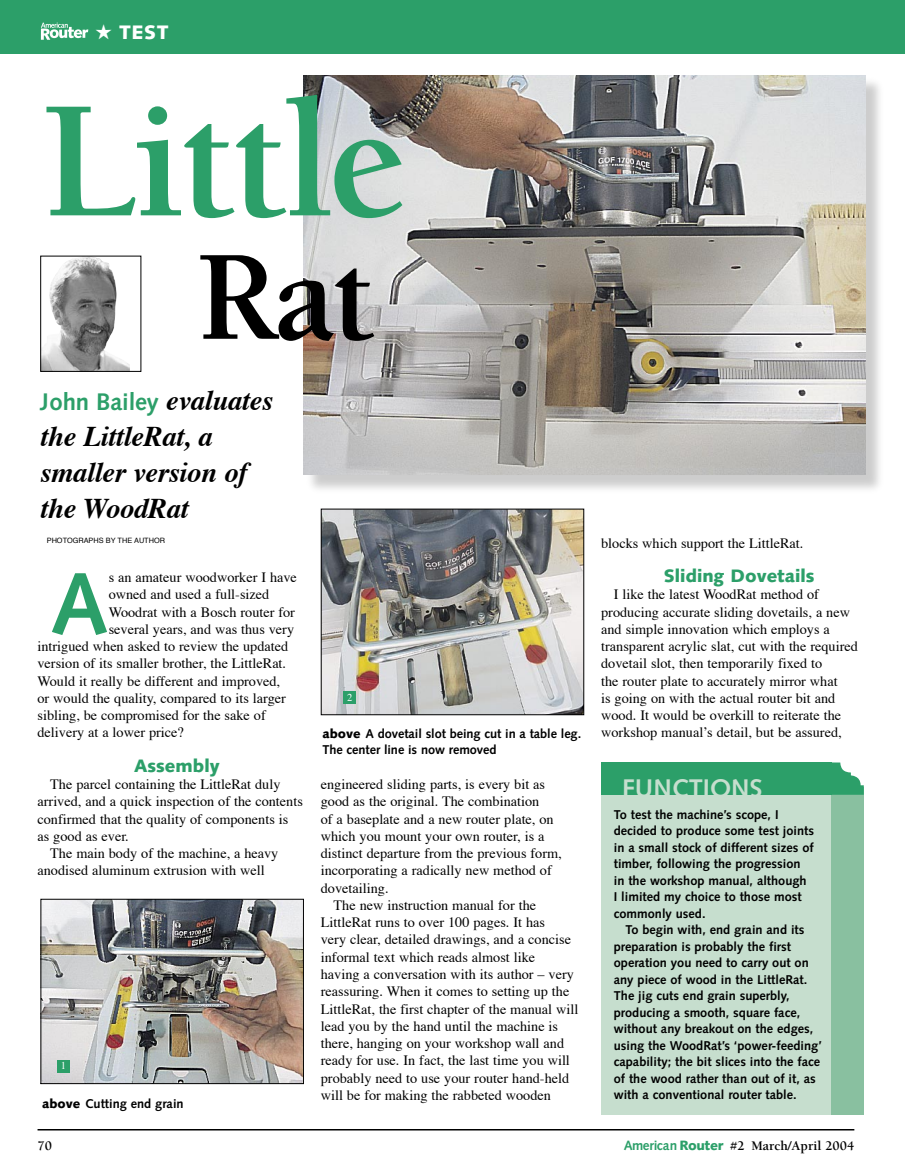
<style>
.page{position:relative;width:905px;height:1175px;background:#fff}
.page>*{position:absolute;margin:0;border:0;box-sizing:border-box;transform-origin:0 0}
.heading{font:700 171px "Berkeley";letter-spacing:-.03em;color:#2c9f69}
.heading-2{font:700 131.55px "Berkeley";color:#000}
.copy_indent{font:700 87.6px "Syntax";color:#2c9f69}
.intro{font:italic 700 28.5px/36px "Times";letter-spacing:-.01em;color:#000}
.box_heading{font:700 25.5px "Syntax";color:#c6dece}
.intro-2{font:700 24px "Syntax";letter-spacing:-.01em;color:#2c9f69}
.t1{font:900 19.5px "Syntax";color:#fff}
.copy_indent-2{font:900 18px "Syntax";color:#2c9f69}
.copy_indent-3{font:14.25px/17.2px "Times";color:#000}
.t2{font:700 13.5px "Berkeley";color:#000}
.Side_bar_text{font:700 12.75px/16.5px "Syntax";color:#000}
.Captions{font:700 12.75px/16.5px "Syntax";letter-spacing:-.005em;color:#000}
.t3{font:10.5px "Times";color:#fff}
.t4{font:7.35px "Helvetica";color:#000}
.s1{font-family:"Times";font-style:italic;font-size:28.5px;color:#000}
.s2{font-weight:900}
.s3{font-family:"Syntax";color:#2c9f69}
.s4{font-family:"Syntax";font-weight:900;color:#2c9f69}
</style>
<div class="page">
<hr style="left:38px;top:1129px;width:816px;height:1px;background:#000">
<div style="left:0;top:0;width:904px;height:54px;background:#2c9f69"></div>
<svg style="left:41px;top:23px;width:47px;height:17px"></svg>
<img style="left:42px;top:258px;width:88px;height:111px">
<div style="left:305px;top:76px;width:580px;height:418px;background:#000;opacity:.2"></div>
<img style="left:304px;top:75px;width:562px;height:399px">
<div style="left:601px;top:787px;width:239px;height:327px;background:#c6dece"></div>
<div style="left:831px;top:787px;width:32px;height:327px;background:#89c0a0"></div>
<div style="left:601px;top:762px;width:230px;height:32px;background:#2c9f69"></div>
<svg style="left:831px;top:762px;width:32px;height:32px"></svg>
<img style="left:43px;top:900px;width:259px;height:182px">
<div style="left:41px;top:898px;width:263px;height:186px;border:1px solid #000"></div>
<div style="left:57px;top:1060px;width:13px;height:12px;background:#2c9f69"></div>
<img style="left:323px;top:510px;width:259px;height:203px">
<div style="left:321px;top:508px;width:263px;height:207px;border:1px solid #000"></div>
<div style="left:343px;top:691px;width:13px;height:13px;background:#2c9f69"></div>
<p class="t1" style="left:95px;top:20px;width:75px">★ TEST</p>
<p class="heading" style="left:41px;top:70px;width:368px">Little</p>
<p class="heading-2" style="left:196px;top:227px;width:181px">Rat</p>
<p class="intro-2" style="left:40px;top:388px;width:234px">John Bailey <span class="s1">evaluates</span></p>
<p class="intro" style="left:40px;top:420px;width:209px">the LittleRat, a smaller version of the WoodRat</p>
<p class="t4" style="left:47px;top:535px;width:120px">PHOTOGRAPHS BY THE AUTHOR</p>
<p class="copy_indent" style="left:50px;top:553px;width:60px">A</p>
<p class="copy_indent-3" style="left:109px;top:569px;width:190px">s an amateur woodworker I have</p>
<p class="copy_indent-3" style="left:109px;top:587px;width:162px">owned and used a full-sized</p>
<p class="copy_indent-3" style="left:109px;top:604px;width:188px">Woodrat with a Bosch router for</p>
<p class="copy_indent-3" style="left:109px;top:621px;width:187px">several years, and was thus very</p>
<p class="copy_indent-3" style="left:38px;top:638px;width:252px">intrigued when asked to review the updated</p>
<p class="copy_indent-3" style="left:38px;top:656px;width:250px">version of its smaller brother, the LittleRat.</p>
<p class="copy_indent-3" style="left:38px;top:673px;width:244px">Would it really be different and improved,</p>
<p class="copy_indent-3" style="left:38px;top:690px;width:250px">or would the quality, compared to its larger</p>
<p class="copy_indent-3" style="left:38px;top:707px;width:230px">sibling, be compromised for the sake of</p>
<p class="copy_indent-3" style="left:38px;top:725px;width:148px">delivery at a lower price?</p>
<p class="copy_indent-2" style="left:134px;top:755px;width:87px">Assembly</p>
<p class="copy_indent-3" style="left:38px;top:776px;width:267px;text-indent:13px">The parcel containing the LittleRat duly arrived, and a quick inspection of the contents confirmed that the quality of components is as good as ever.</p>
<p class="copy_indent-3" style="left:38px;top:845px;width:242px;text-indent:13px">The main body of the machine, a heavy anodised aluminum extrusion with well</p>
<p class="t3" style="left:61px;top:1059px;width:7px">1</p>
<p class="Captions" style="left:42px;top:1095px;width:143px"><span class="s2">above</span> Cutting end grain</p>
<p class="t3" style="left:347px;top:690px;width:7px">2</p>
<p class="Captions" style="left:322px;top:725px;width:260px"><span class="s2">above</span> A dovetail slot being cut in a table leg.<br>The center line is now removed</p>
<p class="copy_indent-3" style="left:321px;top:776px;width:242px">engineered sliding parts, is every bit as good as the original. The combination<br>of a baseplate and a new router plate, on which you mount your own router, is a distinct departure from the previous form, incorporating a radically new method of dovetailing.</p>
<p class="copy_indent-3" style="left:321px;top:897px;width:259px;text-indent:13px">The new instruction manual for the LittleRat runs to over 100 pages. It has<br>very clear, detailed drawings, and a concise informal text which reads almost like<br>having a conversation with its author – very reassuring. When it comes to setting up the LittleRat, the first chapter of the manual will lead you by the hand until the machine is there, hanging on your workshop wall and ready for use. In fact, the last time you will probably need to use your router hand-held will be for making the rabbeted wooden</p>
<p class="copy_indent-3" style="left:601px;top:535px;width:204px">blocks which support the LittleRat.</p>
<p class="copy_indent-2" style="left:663px;top:565px;width:152px">Sliding Dovetails</p>
<p class="copy_indent-3" style="left:601px;top:587px;width:258px;text-indent:13px">I like the latest WoodRat method of producing accurate sliding dovetails, a new and simple innovation which employs a transparent acrylic slat, cut with the required dovetail slot, then temporarily fixed to<br>the router plate to accurately mirror what<br>is going on with the actual router bit and wood. It would be overkill to reiterate the workshop manualʼs detail, but be assured,</p>
<p class="box_heading" style="left:622px;top:773px;width:142px">FUNCTIONS</p>
<p class="Side_bar_text" style="left:614px;top:806px;width:202px">To test the machine’s scope, I decided to produce some test joints in a small stock of different sizes of timber, following the progression in the workshop manual, although<br>I limited my choice to those most commonly used.</p>
<p class="Side_bar_text" style="left:614px;top:921px;width:209px;text-indent:12px">To begin with, end grain and its preparation is probably the first operation you need to carry out on any piece of wood in the LittleRat.<br>The jig cuts end grain superbly, producing a smooth, square face, without any breakout on the edges, using the WoodRat’s ‘power-feeding’ capability; the bit slices into the face of the wood rather than out of it, as with a conventional router table.</p>
<p class="t2" style="left:38px;top:1138px;width:16px">70</p>
<p class="t2" style="left:623px;top:1138px;width:232px"><span class="s3">American</span> <span class="s4">Router</span> #2 March/April 2004</p>
</div>
